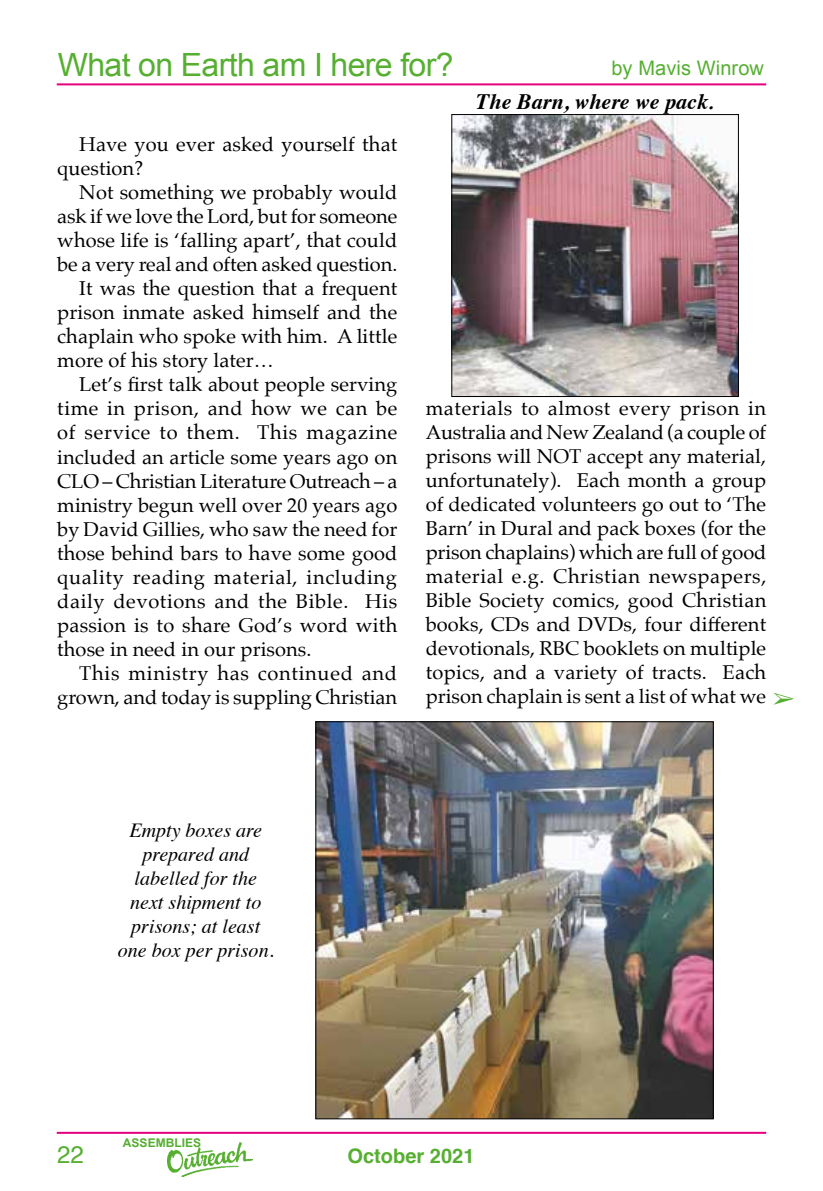
<style>
.page{position:relative;width:823px;height:1191px;background:#fff}
.page>*{position:absolute;margin:0;border:0;box-sizing:border-box;transform-origin:0 0}
.t1{font:32px "Arial";letter-spacing:-.02em;color:#56af31}
.t2{font:24px "Helvetica";color:#56af31}
.t3{font:italic 700 22px "Times";color:#000}
.t4{font:20px/24px "Palatino";letter-spacing:.005em;color:#000}
.t5{font:20px "Palatino";letter-spacing:.035em;color:#000}
.t6{font:italic 20px/24px "Times";color:#000;text-align:center}
.t7{font:20px "Palatino";letter-spacing:.03em;color:#000}
.t8{font:20px "Arial";letter-spacing:.005em;color:#56af31}
.t9{font:700 20px "Helvetica";color:#56af31}
.t10{font:700 12px "Arial";color:#56af31}
</style>
<div class="page">
<hr style="left:57px;top:1131px;width:708px;height:2px;background:#e6007d">
<img style="left:167px;top:1142px;width:85px;height:34px">
<hr style="left:57px;top:83px;width:708px;height:2px;background:#e6007d">
<img style="left:317px;top:723px;width:394px;height:394px">
<img style="left:453px;top:116px;width:283px;height:279px">
<div style="left:451px;top:114px;width:287px;height:283px;border:1px solid #000"></div>
<h1 class="t1" style="left:58px;top:44px;width:397px">What on Earth am I here for?</h1>
<p class="t8" style="left:611px;top:55px;width:154px">by Mavis Winrow</p>
<p class="t4" style="left:57px;top:132px;width:341px;text-indent:22px">Have you ever asked yourself that question?</p>
<p class="t4" style="left:79px;top:180px;width:319px">Not something we probably would</p>
<p class="t4" style="left:57px;top:204px;width:341px">ask if we love the Lord, but for someone</p>
<p class="t4" style="left:57px;top:228px;width:341px">whose life is ‘falling apart’, that could</p>
<p class="t4" style="left:57px;top:252px;width:341px">be a very real and often asked question.</p>
<p class="t4" style="left:79px;top:276px;width:319px">It was the question that a frequent</p>
<p class="t4" style="left:57px;top:300px;width:341px">prison inmate asked himself and the</p>
<p class="t4" style="left:57px;top:324px;width:341px">chaplain who spoke with him. A little</p>
<p class="t4" style="left:57px;top:348px;width:218px">more of his story later…</p>
<p class="t4" style="left:79px;top:372px;width:319px">Let’s first talk about people serving</p>
<p class="t7" style="left:57px;top:392px;width:341px">time in prison, and how we can be</p>
<p class="t5" style="left:57px;top:416px;width:341px">of service to them. This magazine</p>
<p class="t4" style="left:57px;top:444px;width:341px">included an article some years ago on</p>
<p class="t4" style="left:57px;top:468px;width:341px">CLO – Christian Literature Outreach – a</p>
<p class="t4" style="left:57px;top:492px;width:341px">ministry begun well over 20 years ago</p>
<p class="t4" style="left:57px;top:516px;width:341px">by David Gillies, who saw the need for</p>
<p class="t4" style="left:57px;top:540px;width:341px">those behind bars to have some good</p>
<p class="t5" style="left:57px;top:560px;width:341px">quality reading material, including</p>
<p class="t7" style="left:57px;top:584px;width:341px">daily devotions and the Bible. His</p>
<p class="t4" style="left:57px;top:612px;width:341px">passion is to share God’s word with</p>
<p class="t4" style="left:57px;top:636px;width:256px">those in need in our prisons.</p>
<p class="t5" style="left:79px;top:656px;width:319px">This ministry has continued and</p>
<p class="t4" style="left:57px;top:684px;width:341px">grown, and today is suppling Christian</p>
<p class="t3" style="left:476px;top:81px;width:239px">The Barn, where we pack.</p>
<p class="t4" style="left:425px;top:396px;width:342px;text-align:justify">materials to almost every prison in Australia and New Zealand (a couple of prisons will NOT accept any material, unfortunately). Each month a group of dedicated volunteers go out to ‘The Barn’ in Dural and pack boxes (for the prison chaplains) which are full of good material e.g. Christian newspapers, Bible Society comics, good Christian books, CDs and DVDs, four different devotionals, RBC booklets on multiple topics, and a variety of tracts. Each prison chaplain is sent a list of what we</p>
<p class="t6" style="left:118px;top:817px;width:157px">Empty boxes are prepared and labelled for the next shipment to prisons; at least one box per prison.</p>
<p class="t10" style="left:123px;top:1135px;width:80px">ASSEMBLIES</p>
<p class="t2" style="left:57px;top:1135px;width:28px">22</p>
<p class="t9" style="left:347px;top:1139px;width:128px">October 2021</p>
</div>
